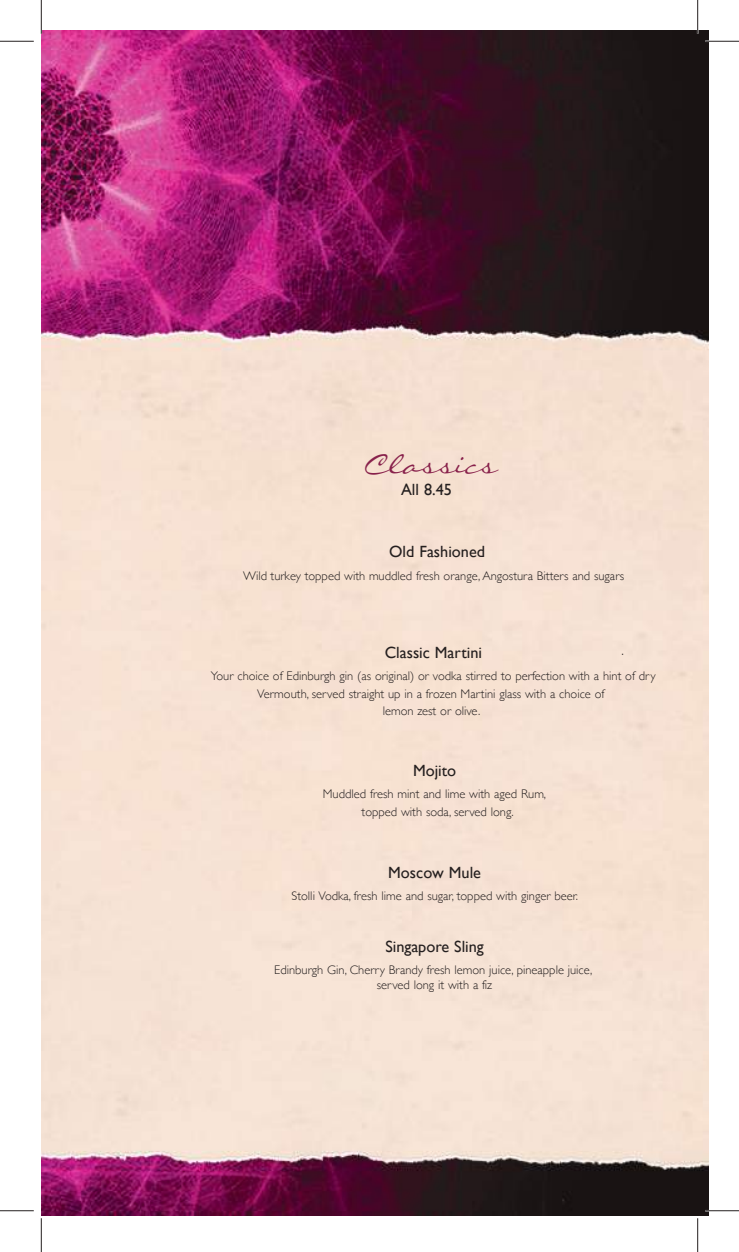
<style>
.page{position:relative;width:739px;height:1252px;background:#fff}
.page>*{position:absolute;margin:0;border:0;box-sizing:border-box;transform-origin:0 0}
.t1{font:27.5px "Liorah BT";color:#88214b}
.t2{font:16.25px "Gill Sans";color:#241f1f}
.t3{font:300 13.75px "Gill Sans";color:#241f1f}
.t4{font:300 12.5px/17.5px "Gill Sans";color:#241f1f;text-align:center}
</style>
<div class="page">
<img style="left:41px;top:31px;width:666px;height:1184px">
<hr style="left:704px;top:40px;width:34px;height:2px;background:#fff">
<hr style="left:696px;top:0;width:2px;height:34px;background:#fff">
<hr style="left:0;top:41px;width:34px;height:1px;background:#241f1f">
<hr style="left:704px;top:41px;width:34px;height:1px;background:#241f1f">
<hr style="left:0;top:1210px;width:34px;height:1px;background:#241f1f">
<hr style="left:704px;top:1210px;width:34px;height:1px;background:#241f1f">
<hr style="left:41px;top:0;width:1px;height:34px;background:#241f1f">
<hr style="left:41px;top:1218px;width:1px;height:34px;background:#241f1f">
<hr style="left:697px;top:0;width:1px;height:34px;background:#241f1f">
<hr style="left:697px;top:1218px;width:1px;height:34px;background:#241f1f">
<h1 class="t1" style="left:364px;top:447px;width:133px">Classics</h1>
<h2 class="t2" style="left:401px;top:480px;width:52px">All 8.45</h2>
<h2 class="t2" style="left:389px;top:542px;width:97px">Old Fashioned</h2>
<p class="t4" style="left:243px;top:566px;width:382px">Wild turkey topped with muddled fresh orange, Angostura Bitters and sugars</p>
<h2 class="t2" style="left:384px;top:643px;width:99px">Classic Martini</h2>
<p class="t3" style="left:621px;top:639px;width:4px">.</p>
<p class="t4" style="left:211px;top:667px;width:445px">Your choice of Edinburgh gin (as original) or vodka stirred to perfection with a hint of dry<br>Vermouth, served straight up in a frozen Martini glass with a choice of<br>lemon zest or olive.</p>
<h2 class="t2" style="left:412px;top:761px;width:45px">Mojito</h2>
<p class="t4" style="left:322px;top:785px;width:225px">Muddled fresh mint and lime with aged Rum, topped with soda, served long.</p>
<h2 class="t2" style="left:388px;top:863px;width:94px">Moscow Mule</h2>
<p class="t4" style="left:291px;top:887px;width:288px">Stolli Vodka, fresh lime and sugar, topped with ginger beer.</p>
<h2 class="t2" style="left:385px;top:936px;width:100px">Singapore Sling</h2>
<p class="t4" style="left:274px;top:962px;width:319px;line-height:15px">Edinburgh Gin, Cherry Brandy fresh lemon juice, pineapple juice, served long it with a fiz</p>
</div>
